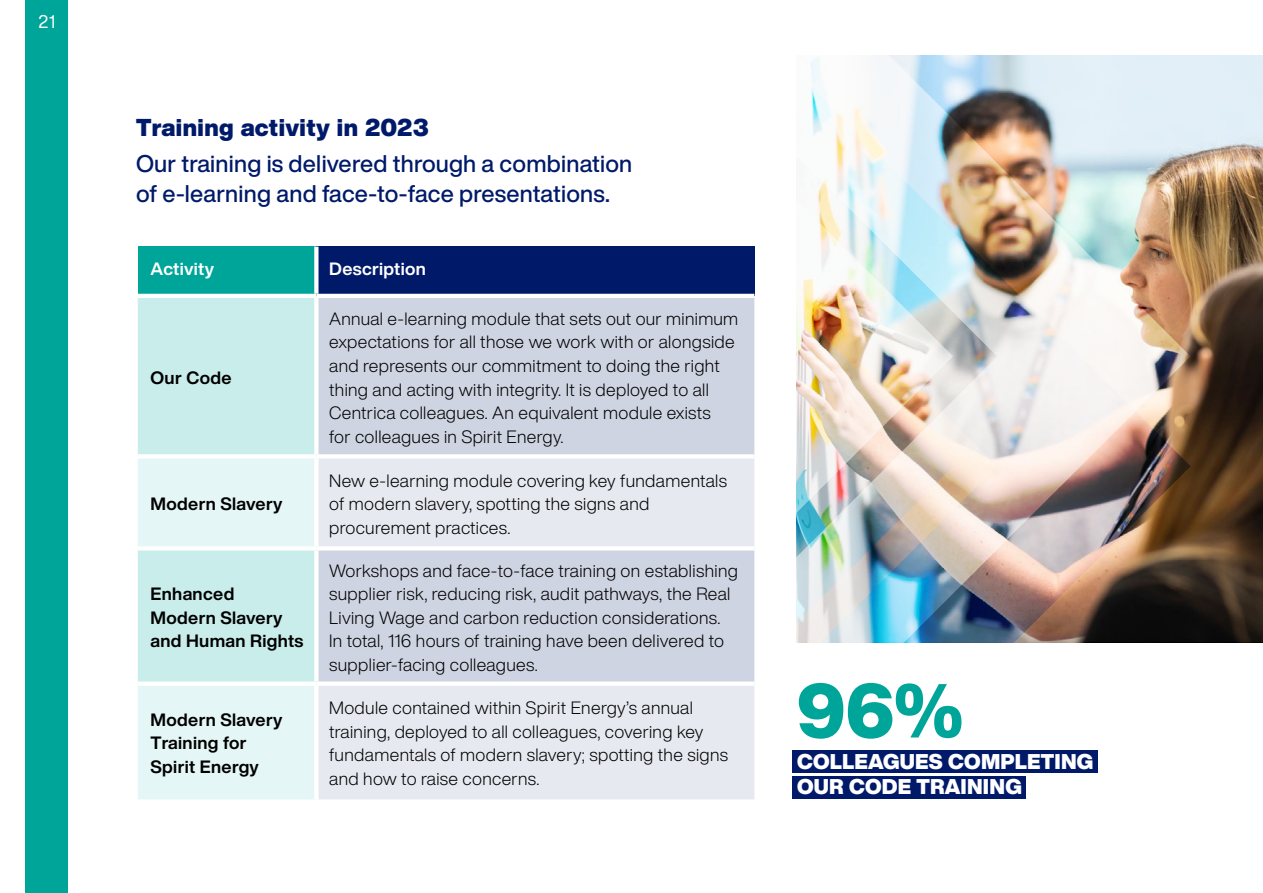
<style>
.page{position:relative;width:1263px;height:893px;background:#fff}
.page>*{position:absolute;margin:0;border:0;box-sizing:border-box;transform-origin:0 0}
.t1{font:900 75px "Helvetica Now Display";color:#00a599}
.t2{font:900 24px "Helvetica Now Display";letter-spacing:.015em;color:#001a69}
.t3{font:500 23.7px/30px "Helvetica Now Display";letter-spacing:.01em;color:#001a69}
.t4{font:900 21px/25.5px "Helvetica Now Display";letter-spacing:.01em;color:#fff}
.t5{font:18px "Helvetica Now Display";color:#fff}
.t6{font:300 17.55px/23.5px "Helvetica Now Display";letter-spacing:.02em;color:#000}
.t7{font:700 17.55px/23.5px "Helvetica Now Display";letter-spacing:.02em;color:#000}
.t8{font:700 17.55px "Helvetica Now Display";letter-spacing:.02em;color:#fff}
</style>
<div class="page">
<div style="left:26px;top:0;width:42px;height:893px;background:#00a599"></div>
<div style="left:138px;top:247px;width:178px;height:49px;background:#00a599"></div>
<div style="left:316px;top:247px;width:438px;height:49px;background:#001a69"></div>
<div style="left:138px;top:298px;width:176px;height:156px;background:#c8edeb"></div>
<div style="left:318px;top:298px;width:436px;height:156px;background:#cfd4e2"></div>
<svg style="left:138px;top:458px;width:176px;height:341px;background:#d9f2f1"></svg>
<svg style="left:318px;top:458px;width:436px;height:341px;background:#dde0ea"></svg>
<svg style="left:314px;top:247px;width:4px;height:47px"></svg>
<hr style="left:138px;top:294px;width:178px;height:4px;background:#fff">
<hr style="left:316px;top:294px;width:438px;height:4px;background:#fff">
<svg style="left:314px;top:298px;width:1px;height:156px"></svg>
<svg style="left:138px;top:454px;width:178px;height:1px"></svg>
<svg style="left:316px;top:454px;width:438px;height:1px"></svg>
<div style="left:138px;top:546px;width:178px;height:5px;background:#fff"></div>
<div style="left:316px;top:546px;width:438px;height:5px;background:#fff"></div>
<svg style="left:314px;top:551px;width:1px;height:130px"></svg>
<div style="left:138px;top:681px;width:178px;height:5px;background:#fff"></div>
<div style="left:316px;top:681px;width:438px;height:5px;background:#fff"></div>
<div style="left:793px;top:750px;width:305px;height:23px;background:#001a69"></div>
<div style="left:793px;top:776px;width:233px;height:22px;background:#001a69"></div>
<img style="left:1190px;top:55px;width:73px;height:587px">
<svg style="left:810px;top:55px;width:380px;height:21px;fill:#e2eff8"></svg>
<img style="left:797px;top:76px;width:393px;height:566px">
<p class="t5" style="left:38px;top:9px;width:18px">21</p>
<h2 class="t2" style="left:136px;top:111px;width:294px">Training activity in 2023</h2>
<h3 class="t3" style="left:136px;top:148px;width:498px">Our training is delivered through a combination of e-learning and face-to-face presentations.</h3>
<p class="t8" style="left:151px;top:257px;width:65px">Activity</p>
<p class="t8" style="left:329px;top:257px;width:98px">Description</p>
<p class="t7" style="left:151px;top:366px;width:83px">Our Code</p>
<p class="t7" style="left:151px;top:492px;width:134px">Modern Slavery</p>
<p class="t7" style="left:151px;top:582px;width:154px">Enhanced<br>Modern Slavery and Human Rights</p>
<p class="t6" style="left:329px;top:307px;width:411px">Annual e-learning module that sets out our minimum expectations for all those we work with or alongside and represents our commitment to doing the right thing and acting with integrity. It is deployed to all Centrica colleagues. An equivalent module exists<br>for colleagues in Spirit Energy.</p>
<p class="t6" style="left:329px;top:468px;width:399px">New e-learning module covering key fundamentals of modern slavery, spotting the signs and procurement practices.</p>
<p class="t6" style="left:329px;top:558px;width:410px">Workshops and face-to-face training on establishing supplier risk, reducing risk, audit pathways, the Real Living Wage and carbon reduction considerations.<br>In total, 116 hours of training have been delivered to supplier-facing colleagues.</p>
<p class="t7" style="left:151px;top:708px;width:134px">Modern Slavery<br>Training for<br>Spirit Energy</p>
<p class="t6" style="left:329px;top:696px;width:401px">Module contained within Spirit Energy’s annual training, deployed to all colleagues, covering key fundamentals of modern slavery; spotting the signs and how to raise concerns.</p>
<h1 class="t1" style="left:797px;top:660px;width:168px">96%</h1>
<p class="t4" style="left:797px;top:748px;width:298px">COLLEAGUES COMPLETING<br>OUR CODE TRAINING</p>
</div>
